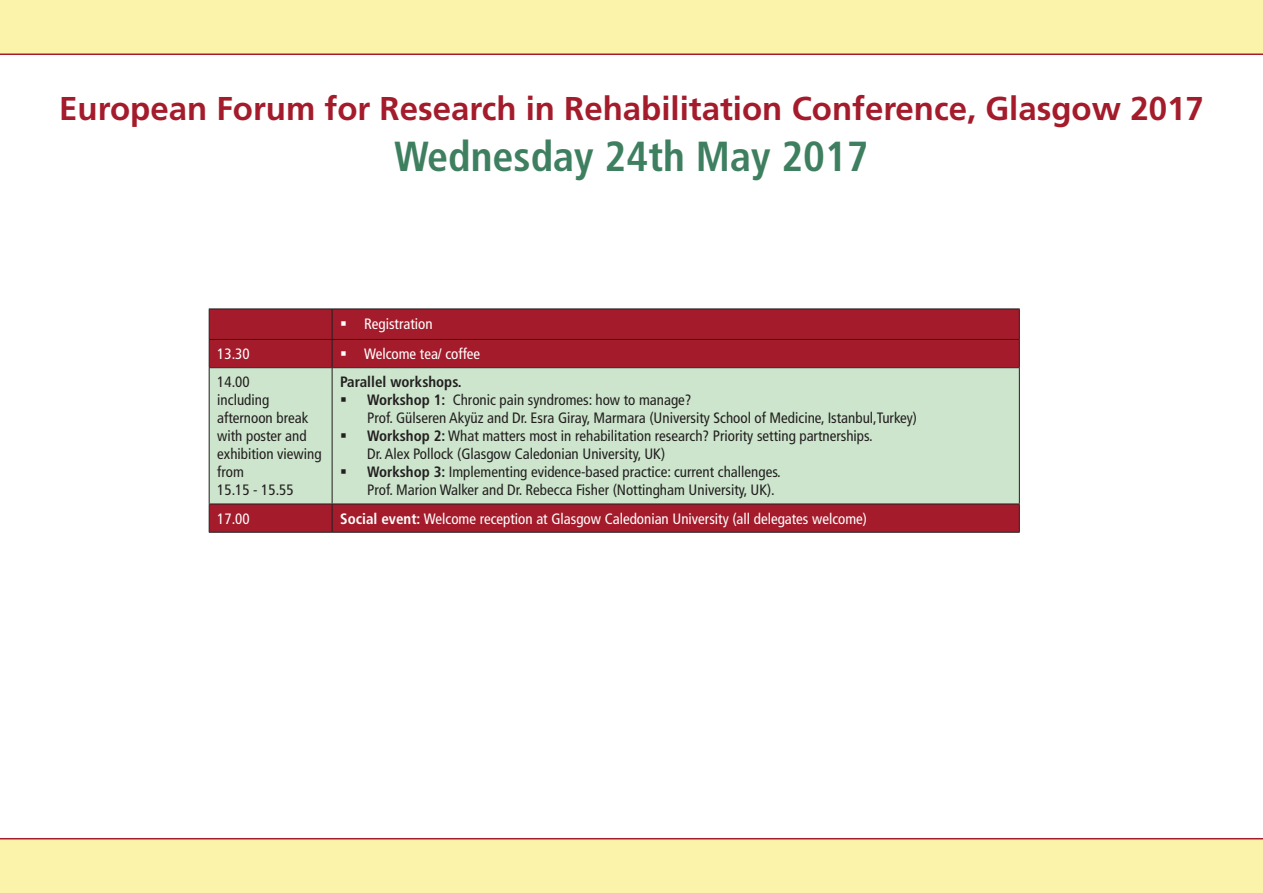
<style>
.page{position:relative;width:1263px;height:893px;background:#fff}
.page>*{position:absolute;margin:0;border:0;box-sizing:border-box;transform-origin:0 0}
.t1{font:700 condensed 42px "Frutiger";color:#3e7f60}
.t2{font:700 33px "Frutiger";color:#a41c2b}
.t3{font:condensed 15px/18px "Frutiger";color:#231f20}
.t4{font:condensed 15px "Frutiger";color:#fff}
.t5{font:700 condensed 15px "Frutiger";color:#231f20}
.s1{font-weight:700}
</style>
<div class="page">
<div style="left:210px;top:310px;width:809px;height:57px;background:#a41c2b"></div>
<div style="left:210px;top:368px;width:809px;height:136px;background:#cce5cc"></div>
<hr style="left:209px;top:309px;width:123px;height:1px;background:#231f20">
<hr style="left:209px;top:309px;width:1px;height:30px;background:#231f20">
<hr style="left:332px;top:309px;width:688px;height:1px;background:#231f20">
<hr style="left:332px;top:309px;width:1px;height:30px;background:#231f20">
<hr style="left:1019px;top:309px;width:1px;height:30px;background:#231f20">
<hr style="left:209px;top:339px;width:123px;height:1px;background:#231f20">
<svg style="left:209px;top:340px;width:1px;height:27px"></svg>
<hr style="left:332px;top:339px;width:688px;height:1px;background:#231f20">
<svg style="left:332px;top:340px;width:1px;height:27px"></svg>
<svg style="left:1019px;top:340px;width:1px;height:27px"></svg>
<hr style="left:209px;top:367px;width:123px;height:1px;background:#231f20">
<hr style="left:209px;top:368px;width:1px;height:136px;background:#231f20">
<hr style="left:332px;top:367px;width:688px;height:1px;background:#231f20">
<hr style="left:332px;top:368px;width:1px;height:136px;background:#231f20">
<hr style="left:1019px;top:368px;width:1px;height:136px;background:#231f20">
<div style="left:209px;top:505px;width:811px;height:27px;background:#a41c2b"></div>
<hr style="left:209px;top:504px;width:123px;height:1px;background:#231f20">
<hr style="left:332px;top:504px;width:688px;height:1px;background:#231f20">
<hr style="left:209px;top:532px;width:123px;height:1px;background:#231f20">
<hr style="left:332px;top:532px;width:688px;height:1px;background:#231f20">
<div style="left:0;top:0;width:1263px;height:55px;background:#fcf3aa"></div>
<div style="left:0;top:838px;width:1263px;height:55px;background:#fcf3aa"></div>
<svg style="left:347px;top:329px;width:15px;height:1px"></svg>
<svg style="left:347px;top:359px;width:15px;height:1px"></svg>
<svg style="left:347px;top:405px;width:15px;height:1px"></svg>
<svg style="left:347px;top:441px;width:15px;height:1px"></svg>
<svg style="left:347px;top:477px;width:15px;height:1px"></svg>
<h2 class="t2" style="left:59px;top:90px;width:1146px">European Forum for Research in Rehabilitation Conference, Glasgow 2017</h2>
<h1 class="t1" style="left:394px;top:131px;width:476px">Wednesday 24th May 2017</h1>
<p class="t4" style="left:340px;top:315px;width:94px">▪ Registration</p>
<p class="t4" style="left:217px;top:345px;width:34px">13.30</p>
<p class="t4" style="left:340px;top:345px;width:141px">▪ Welcome tea/ coffee</p>
<p class="t3" style="left:217px;top:373px;width:106px">14.00<br>including afternoon break with poster and exhibition viewing from<br>15.15 - 15.55</p>
<p class="t5" style="left:340px;top:373px;width:123px">Parallel workshops.</p>
<p class="t3" style="left:367px;top:391px;width:551px;text-indent:-27px">▪ <span class="s1">Workshop 1:</span> Chronic pain syndromes: how to manage?<br>Prof. Gülseren Akyüz and Dr. Esra Giray, Marmara (University School of Medicine, Istanbul,Turkey)</p>
<p class="t3" style="left:367px;top:427px;width:507px;text-indent:-27px">▪ <span class="s1">Workshop 2:</span> What matters most in rehabilitation research? Priority setting partnerships.<br>Dr. Alex Pollock (Glasgow Caledonian University, UK)</p>
<p class="t3" style="left:367px;top:463px;width:415px;text-indent:-27px">▪ <span class="s1">Workshop 3:</span> Implementing evidence-based practice: current challenges.<br>Prof. Marion Walker and Dr. Rebecca Fisher (Nottingham University, UK).</p>
<p class="t4" style="left:217px;top:510px;width:34px">17.00</p>
<p class="t4" style="left:340px;top:510px;width:528px"><span class="s1">Social event:</span> Welcome reception at Glasgow Caledonian University (all delegates welcome)</p>
</div>
